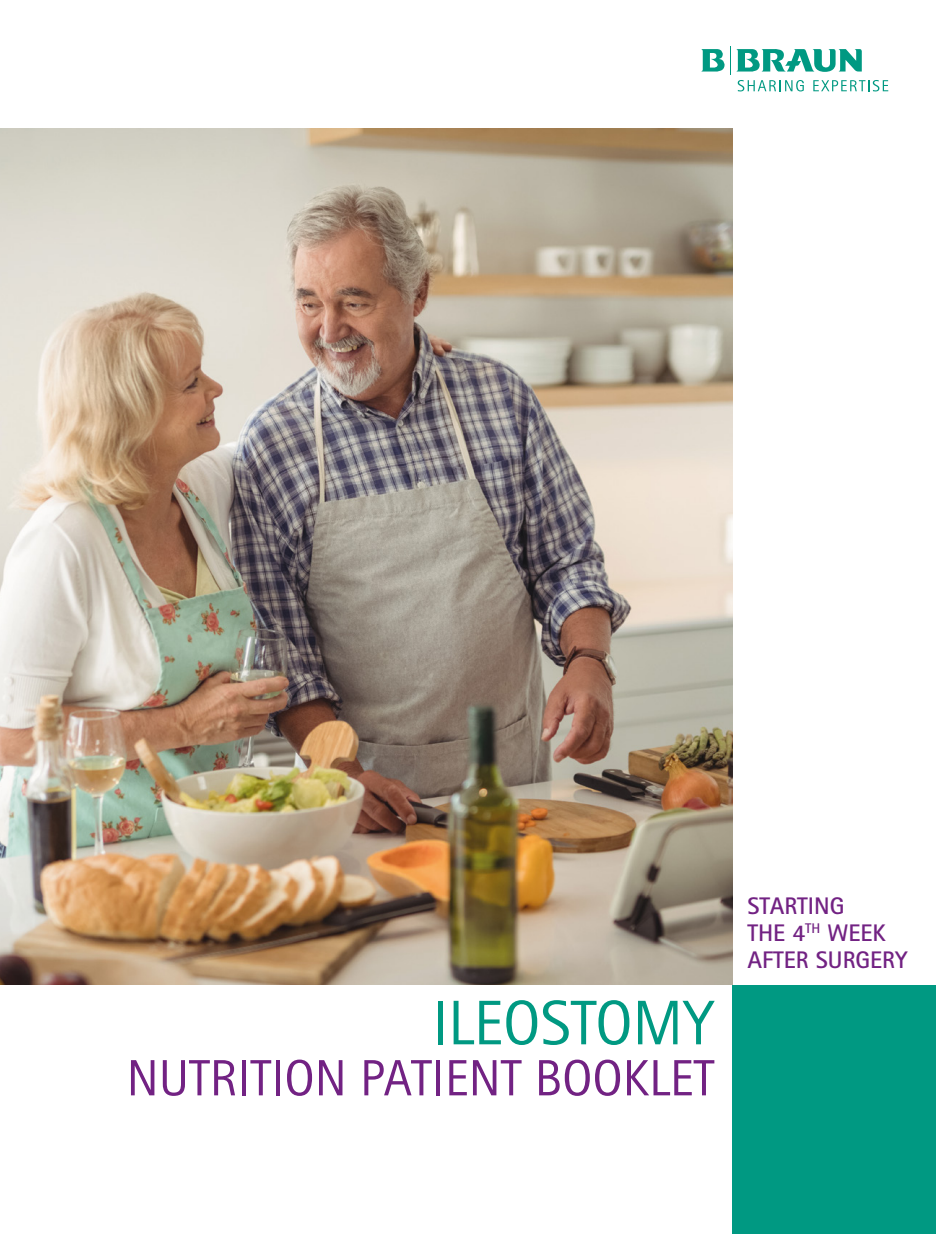
<style>
.page{position:relative;width:936px;height:1234px;background:#fff}
.page>*{position:absolute;margin:0;border:0;box-sizing:border-box;transform-origin:0 0}
.t1{font:63px "Rotis Sans Serif Pro";color:#009982}
.t2{font:51px "Rotis Sans Serif Pro";color:#722283}
.t3{font:700 24px/27px "Rotis Sans Serif Pro";color:#722283}
</style>
<div class="page">
<img style="left:0;top:128px;width:732px;height:855px">
<div style="left:732px;top:985px;width:203px;height:248px;background:#009982"></div>
<svg style="left:737px;top:80px;width:66px;height:11px"></svg>
<svg style="left:813px;top:80px;width:75px;height:11px"></svg>
<svg style="left:736px;top:49px;width:125px;height:23px"></svg>
<svg style="left:701px;top:49px;width:24px;height:23px"></svg>
<h1 class="t1" style="left:432px;top:985px;width:284px">ILEOSTOMY</h1>
<h2 class="t2" style="left:127px;top:1047px;width:589px">NUTRITION PATIENT BOOKLET</h2>
<p class="t3" style="left:747px;top:892px;width:161px">STARTING<br>THE 4<sup>TH</sup> WEEK<br>AFTER SURGERY</p>
</div>
